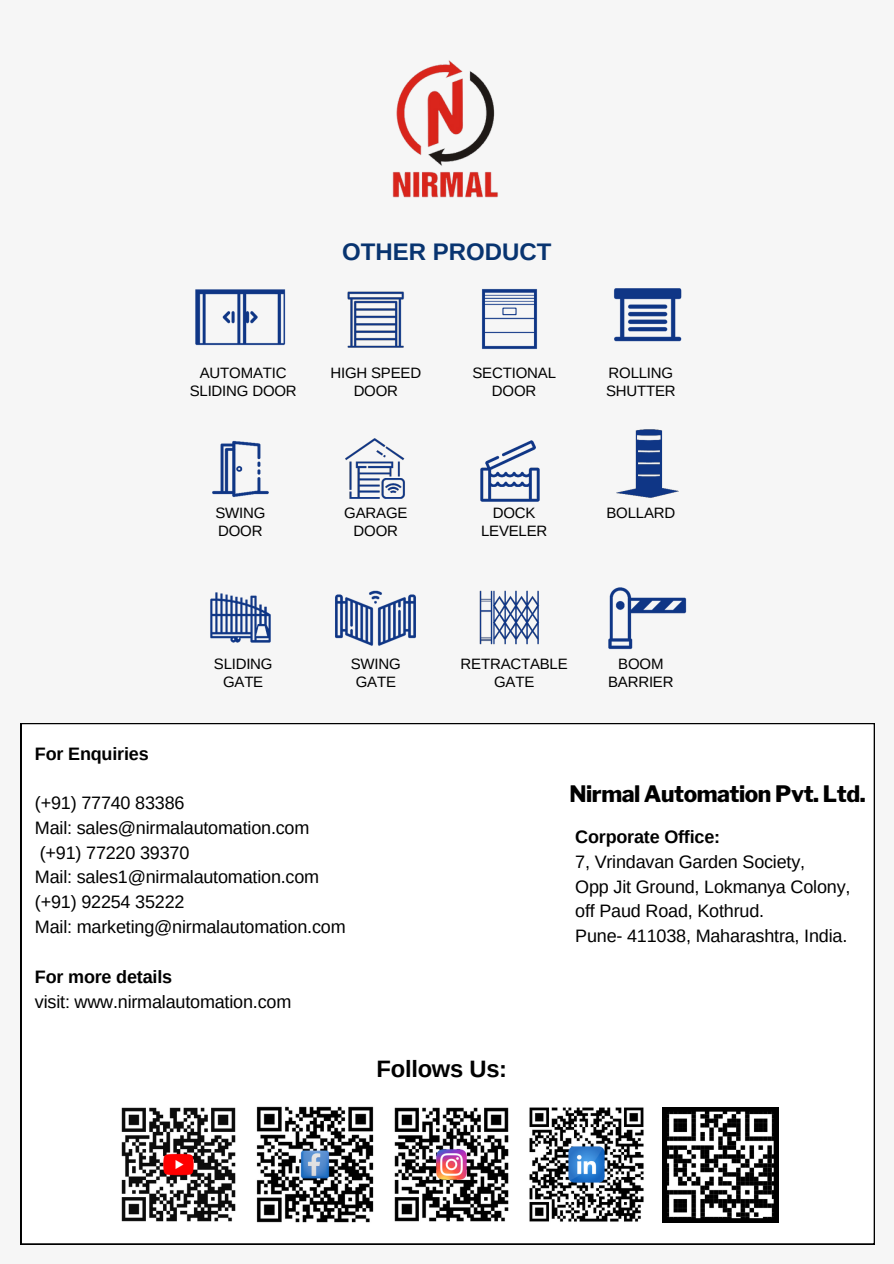
<style>
.page{position:relative;width:894px;height:1264px;background:#fff}
.page>*{position:absolute;margin:0;border:0;box-sizing:border-box;transform-origin:0 0}
.t1{font:700 24px "Arimo";color:#083470}
.t2{font:700 23.7px "Arimo";letter-spacing:-.01em;color:#000}
.t3{font:800 22.5px "Libre Franklin";letter-spacing:-.02em;color:#000}
.t4{font:18px/24.8px "Arimo";letter-spacing:-.01em;color:#000}
.t5{font:700 18px "Arimo";letter-spacing:-.01em;color:#000}
.t6{font:15px/18px "Arimo";letter-spacing:-.015em;color:#000;text-align:center}
.s1{font-weight:700}
</style>
<div class="page">
<div style="left:0;top:0;width:893px;height:1263px;background:#f6f6f6"></div>
<div style="left:21px;top:723px;width:853px;height:521px;background:#fff"></div>
<img style="left:392px;top:60px;width:106px;height:138px">
<svg style="left:662px;top:1107px;width:116px;height:115px"></svg>
<img style="left:210px;top:592px;width:61px;height:51px">
<img style="left:347px;top:291px;width:57px;height:57px">
<img style="left:614px;top:288px;width:68px;height:54px">
<img style="left:335px;top:590px;width:81px;height:56px">
<img style="left:481px;top:289px;width:57px;height:60px">
<img style="left:479px;top:590px;width:61px;height:55px">
<img style="left:212px;top:440px;width:57px;height:57px">
<img style="left:345px;top:438px;width:60px;height:61px">
<img style="left:480px;top:440px;width:60px;height:62px">
<img style="left:195px;top:289px;width:91px;height:57px">
<img style="left:608px;top:587px;width:79px;height:63px">
<img style="left:616px;top:429px;width:63px;height:69px">
<img style="left:115px;top:1101px;width:126px;height:126px">
<img style="left:251px;top:1100px;width:128px;height:128px">
<img style="left:389px;top:1101px;width:126px;height:126px">
<img style="left:524px;top:1102px;width:124px;height:124px">
<p class="t1" style="left:342px;top:238px;width:211px">OTHER PRODUCT</p>
<p class="t6" style="left:190px;top:363px;width:108px">AUTOMATIC<br>SLIDING DOOR</p>
<p class="t6" style="left:330px;top:363px;width:92px">HIGH SPEED<br>DOOR</p>
<p class="t6" style="left:472px;top:363px;width:85px">SECTIONAL<br>DOOR</p>
<p class="t6" style="left:606px;top:363px;width:71px;text-align:left">ROLLING<br>SHUTTER</p>
<p class="t6" style="left:215px;top:504px;width:52px;text-align:left">SWING<br>DOOR</p>
<p class="t6" style="left:344px;top:504px;width:65px">GARAGE<br>DOOR</p>
<p class="t6" style="left:481px;top:504px;width:68px">DOCK<br>LEVELER</p>
<p class="t6" style="left:606px;top:504px;width:70px">BOLLARD</p>
<p class="t6" style="left:214px;top:655px;width:60px">SLIDING<br>GATE</p>
<p class="t6" style="left:351px;top:655px;width:52px">SWING<br>GATE</p>
<p class="t6" style="left:460px;top:655px;width:109px">RETRACTABLE<br>GATE</p>
<p class="t6" style="left:608px;top:655px;width:67px">BOOM<br>BARRIER</p>
<p class="t5" style="left:35px;top:743px;width:115px">For Enquiries</p>
<p class="t4" style="left:35px;top:790px;width:312px">(+91) 77740 83386<br>Mail: sales@nirmalautomation.com (+91) 77220 39370<br>Mail: sales1@nirmalautomation.com (+91) 92254 35222<br>Mail: marketing@nirmalautomation.com</p>
<p class="t4" style="left:35px;top:964px;width:258px"><span class="s1">For more details<br></span>visit: www.nirmalautomation.com</p>
<p class="t2" style="left:376px;top:1055px;width:132px">Follows Us:</p>
<p class="t3" style="left:569px;top:780px;width:298px">Nirmal Automation Pvt. Ltd.</p>
<h1 class="t4" style="left:575px;top:824px;width:276px"><span class="s1">Corporate Office:<br></span>7, Vrindavan Garden Society,<br>Opp Jit Ground, Lokmanya Colony, off Paud Road, Kothrud.<br>Pune- 411038, Maharashtra, India.</h1>
</div>
